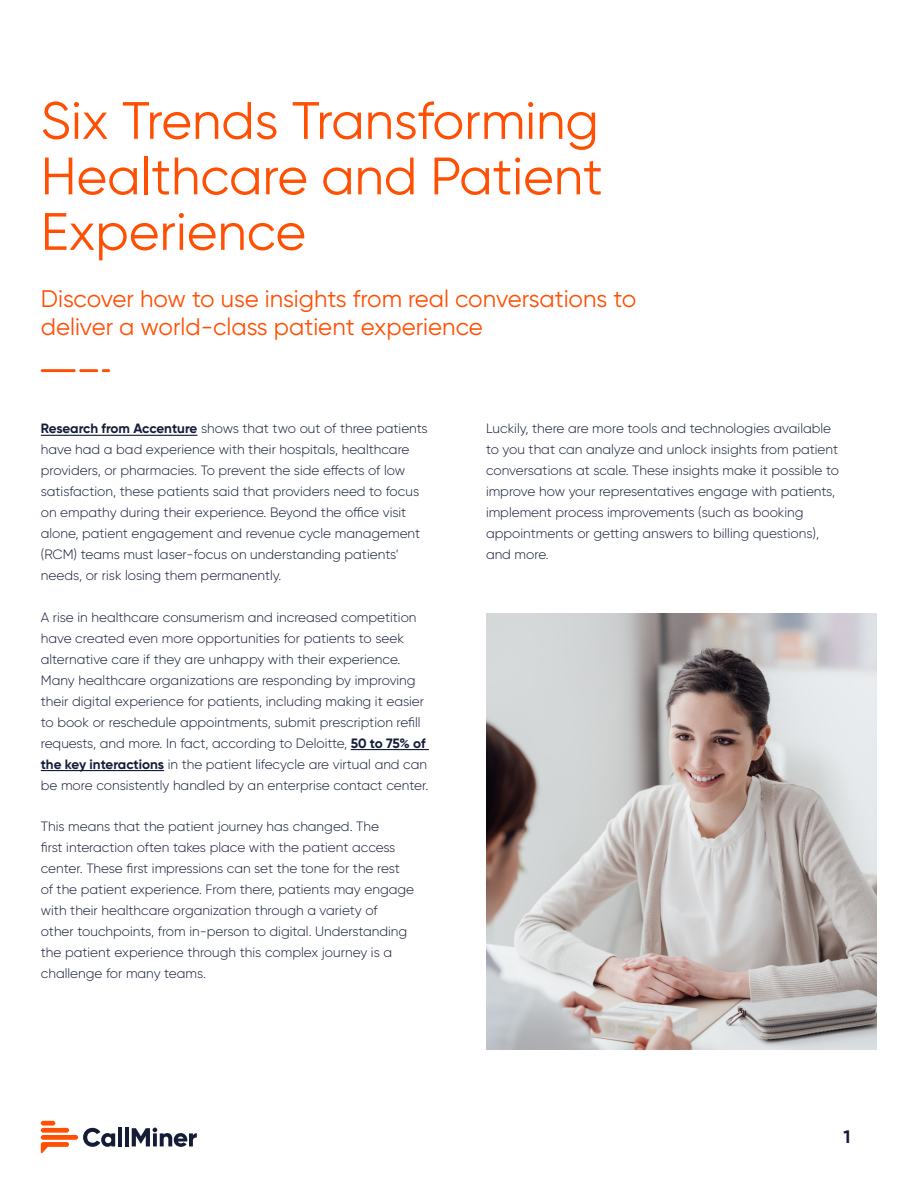
<style>
.page{position:relative;width:918px;height:1188px;background:#fff}
.page>*{position:absolute;margin:0;border:0;box-sizing:border-box;transform-origin:0 0}
.H1_-_Chapter_title{font:52.5px/55.5px "Gilroy";color:#ff4f03;text-align:justify}
.H1-2_-_Subtitle{font:24px/28.8px "Gilroy";color:#ff4f03}
.t1{font:700 18px "Gilroy";color:#141c38}
.BODY_COPY{font:300 13.5px/21px "Gilroy";color:#141c38}
.s1{font-weight:700}
</style>
<div class="page">
<div style="left:41px;top:1128px;width:28px;height:5px;background:#ff4f03;border-radius:2px"></div>
<svg style="left:41px;top:1142px;width:28px;height:12px"></svg>
<div style="left:41px;top:1121px;width:14px;height:5px;background:#ff4f03;border-radius:2px"></div>
<div style="left:41px;top:1135px;width:37px;height:5px;background:#ff4f03;border-radius:2px"></div>
<svg style="left:83px;top:1128px;width:32px;height:19px"></svg>
<hr style="left:118px;top:1127px;width:4px;height:19px;background:#141c38">
<hr style="left:125px;top:1127px;width:4px;height:19px;background:#141c38">
<svg style="left:132px;top:1128px;width:65px;height:19px"></svg>
<hr style="left:41px;top:435px;width:156px;height:1px;background:#141c38">
<hr style="left:351px;top:749px;width:78px;height:1px;background:#141c38">
<hr style="left:41px;top:770px;width:123px;height:1px;background:#141c38">
<hr style="left:41px;top:369px;width:35px;height:3px;background:#ff4f03">
<hr style="left:79px;top:369px;width:19px;height:3px;background:#ff4f03">
<svg style="left:102px;top:369px;width:8px;height:3px"></svg>
<img style="left:486px;top:613px;width:390px;height:437px">
<p class="H1_-_Chapter_title" style="left:41px;top:92px;width:563px">Six Trends Transforming Healthcare and Patient Experience</p>
<p class="H1-2_-_Subtitle" style="left:41px;top:284px;width:597px">Discover how to use insights from real conversations to deliver a world-class patient experience</p>
<p class="BODY_COPY" style="left:41px;top:418px;width:388px"><span class="s1">Research from Accenture</span> shows that two out of three patients have had a bad experience with their hospitals, healthcare providers, or pharmacies. To prevent the side effects of low satisfaction, these patients said that providers need to focus on empathy during their experience. Beyond the office visit alone, patient engagement and revenue cycle management (RCM) teams must laser-focus on understanding patients’ needs, or risk losing them permanently.</p>
<p class="BODY_COPY" style="left:41px;top:606px;width:389px">A rise in healthcare consumerism and increased competition have created even more opportunities for patients to seek alternative care if they are unhappy with their experience.<br>Many healthcare organizations are responding by improving their digital experience for patients, including making it easier to book or reschedule appointments, submit prescription refill requests, and more. In fact, according to Deloitte, <span class="s1">50 to 75% of the key interactions</span> in the patient lifecycle are virtual and can be more consistently handled by an enterprise contact center.</p>
<p class="BODY_COPY" style="left:41px;top:816px;width:375px">This means that the patient journey has changed. The<br>first interaction often takes place with the patient access center. These first impressions can set the tone for the rest of the patient experience. From there, patients may engage with their healthcare organization through a variety of<br>other touchpoints, from in-person to digital. Understanding the patient experience through this complex journey is a challenge for many teams.</p>
<p class="BODY_COPY" style="left:486px;top:418px;width:354px">Luckily, there are more tools and technologies available to you that can analyze and unlock insights from patient conversations at scale. These insights make it possible to improve how your representatives engage with patients, implement process improvements (such as booking appointments or getting answers to billing questions), and more.</p>
<h3 class="t1" style="left:844px;top:1125px;width:8px">1</h3>
</div>
